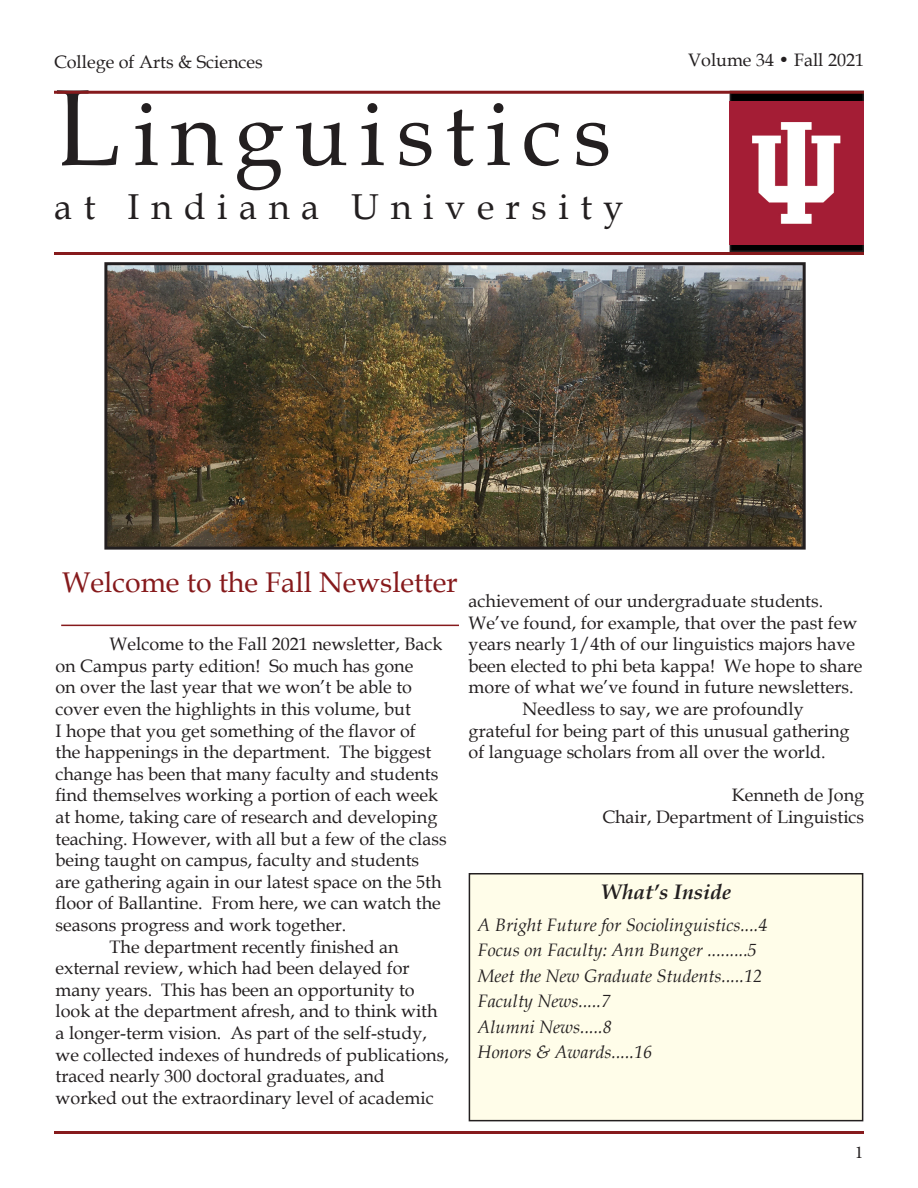
<style>
.page{position:relative;width:918px;height:1188px;background:#fff}
.page>*{position:absolute;margin:0;border:0;box-sizing:border-box;transform-origin:0 0}
.t1{font:90px "Book Antiqua";letter-spacing:.12em;color:#231f20}
.t2{font:36px "Book Antiqua";letter-spacing:.32em;color:#231f20}
.t3{font:28.5px "Book Antiqua";color:#861a1c}
.t4{font:italic 700 21px "Book Antiqua";color:#231f20}
.t5{font:18px/21.6px "Book Antiqua";color:#231f20}
.t6{font:italic 18px "Book Antiqua";color:#231f20}
.t7{font:18px "Minion Pro";color:#231f20}
.s1{font-size:108px}
</style>
<div class="page">
<div style="left:469px;top:874px;width:394px;height:247px;background:#fffde9"></div>
<div style="left:469px;top:873px;width:394px;height:248px;border:2px solid #231f20"></div>
<div style="left:730px;top:92px;width:133px;height:159px;background:#000"></div>
<div style="left:730px;top:91px;width:134px;height:161px;border:2px solid #231f20"></div>
<hr style="left:54px;top:91px;width:810px;height:3px;background:#861a1c">
<hr style="left:54px;top:252px;width:810px;height:3px;background:#861a1c">
<hr style="left:730px;top:94px;width:1px;height:158px;background:#231f20">
<hr style="left:54px;top:1131px;width:810px;height:3px;background:#861a1c">
<img style="left:730px;top:102px;width:134px;height:143px">
<hr style="left:61px;top:625px;width:398px;height:1px;background:#861a1c">
<img style="left:108px;top:266px;width:694px;height:280px">
<div style="left:104px;top:262px;width:702px;height:288px;border:3px solid #231f20"></div>
<p class="t5" style="left:54px;top:51px;width:210px">College of Arts &amp; Sciences</p>
<p class="t5" style="left:688px;top:49px;width:177px">Volume 34 • Fall 2021</p>
<p class="t1" style="left:54px;top:72px;width:559px"><span class="s1">L</span>inguistics</p>
<p class="t2" style="left:54px;top:182px;width:571px">at Indiana University</p>
<p class="t3" style="left:62px;top:563px;width:397px">Welcome to the Fall Newsletter</p>
<p class="t5" style="left:56px;top:633px;width:393px;text-indent:54px">Welcome to the Fall 2021 newsletter, Back on Campus party edition! So much has gone<br>on over the last year that we won’t be able to cover even the highlights in this volume, but<br>I hope that you get something of the flavor of<br>the happenings in the department. The biggest change has been that many faculty and students find themselves working a portion of each week at home, taking care of research and developing teaching. However, with all but a few of the class being taught on campus, faculty and students are gathering again in our latest space on the 5th floor of Ballantine. From here, we can watch the seasons progress and work together.</p>
<p class="t5" style="left:56px;top:935px;width:395px;text-indent:54px">The department recently finished an external review, which had been delayed for many years. This has been an opportunity to look at the department afresh, and to think with a longer-term vision. As part of the self-study, we collected indexes of hundreds of publications, traced nearly 300 doctoral graduates, and worked out the extraordinary level of academic</p>
<p class="t5" style="left:469px;top:590px;width:395px">achievement of our undergraduate students.<br>We’ve found, for example, that over the past few years nearly 1/4th of our linguistics majors have been elected to phi beta kappa! We hope to share more of what we’ve found in future newsletters.</p>
<p class="t5" style="left:469px;top:698px;width:382px;text-indent:54px">Needless to say, we are profoundly grateful for being part of this unusual gathering of language scholars from all over the world.</p>
<p class="t5" style="left:732px;top:784px;width:134px">Kenneth de Jong</p>
<p class="t5" style="left:602px;top:806px;width:263px">Chair, Department of Linguistics</p>
<p class="t4" style="left:601px;top:877px;width:132px">What’s Inside</p>
<p class="t6" style="left:478px;top:912px;width:291px">A Bright Future for Sociolinguistics....4</p>
<p class="t6" style="left:478px;top:937px;width:281px">Focus on Faculty: Ann Bunger .........5</p>
<p class="t6" style="left:478px;top:963px;width:286px">Meet the New Graduate Students.....12</p>
<p class="t6" style="left:478px;top:988px;width:134px">Faculty News.....7</p>
<p class="t6" style="left:478px;top:1014px;width:136px">Alumni News.....8</p>
<p class="t6" style="left:478px;top:1039px;width:176px">Honors &amp; Awards.....16</p>
<p class="t7" style="left:855px;top:1141px;width:10px">1</p>
</div>
